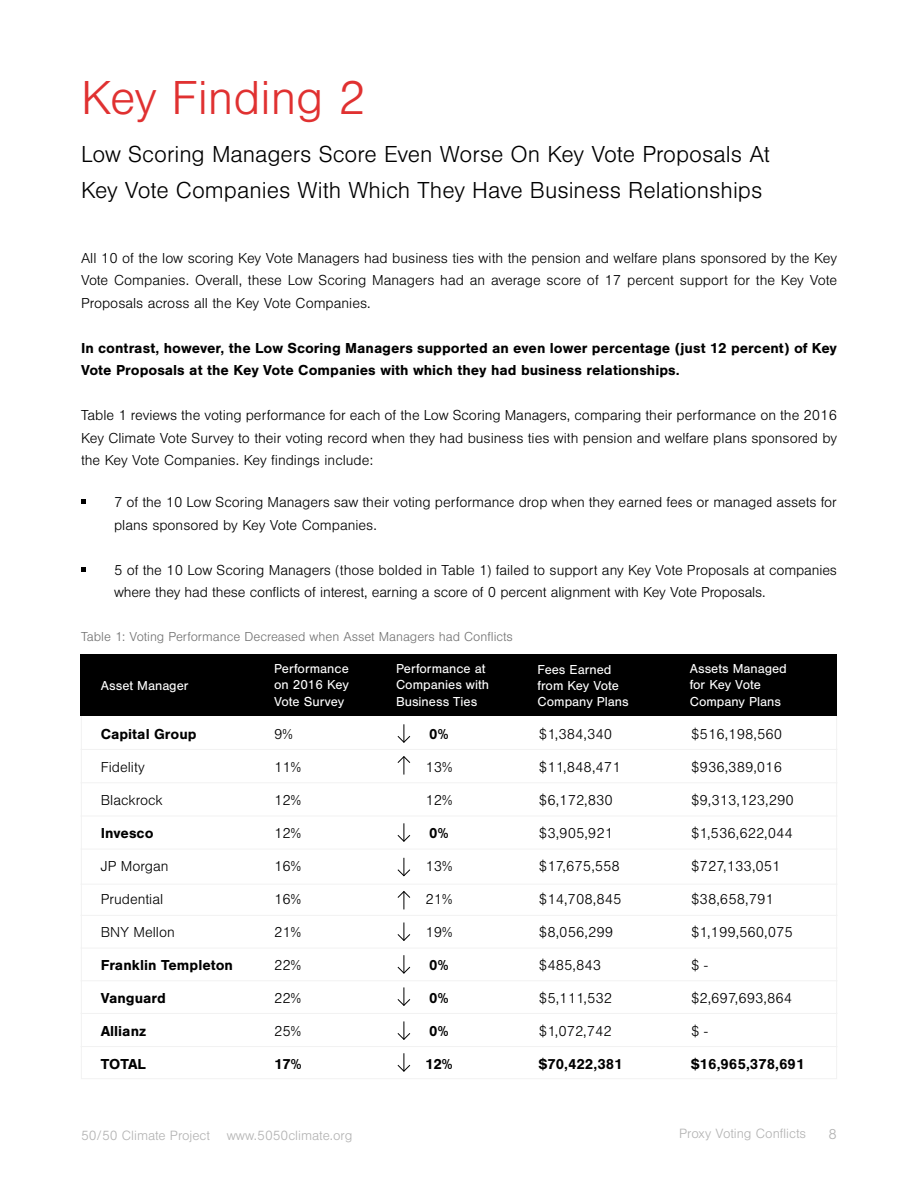
<style>
.page{position:relative;width:918px;height:1188px;background:#fff}
.page>*{position:absolute;margin:0;border:0;box-sizing:border-box;transform-origin:0 0}
.t1{font:300 49.5px "Nimbus San";color:#e03131}
.t2{font:300 24px/36px "Nimbus San";color:#000}
.t3{font:300 15px/22.5px "Nimbus San";color:#000}
.t4{font:700 15px/22.5px "Nimbus San";color:#000}
.t5{font:300 15px "Nimbus San";color:#b3b3b3}
.t6{font:300 13.95px "Nimbus San";color:#b3b3b3}
.t7{font:13.5px/16.2px "Nimbus San";color:#fff}
.t8{font:300 13.5px "Nimbus San";color:#737373}
</style>
<div class="page">
<svg style="left:81px;top:500px;width:5px;height:4px"></svg>
<svg style="left:81px;top:567px;width:5px;height:5px"></svg>
<div style="left:81px;top:654px;width:756px;height:62px;background:#000"></div>
<svg style="left:397px;top:724px;width:14px;height:19px"></svg>
<svg style="left:397px;top:1021px;width:14px;height:19px"></svg>
<svg style="left:397px;top:858px;width:14px;height:19px"></svg>
<svg style="left:397px;top:823px;width:14px;height:19px"></svg>
<svg style="left:397px;top:922px;width:14px;height:19px"></svg>
<svg style="left:397px;top:955px;width:14px;height:19px"></svg>
<svg style="left:397px;top:987px;width:14px;height:19px"></svg>
<svg style="left:397px;top:1053px;width:14px;height:19px"></svg>
<svg style="left:397px;top:756px;width:14px;height:19px"></svg>
<svg style="left:397px;top:891px;width:14px;height:18px"></svg>
<hr style="left:81px;top:749px;width:756px;height:1px;background:#f2f2f2">
<hr style="left:81px;top:782px;width:756px;height:1px;background:#f2f2f2">
<hr style="left:81px;top:816px;width:756px;height:1px;background:#f2f2f2">
<hr style="left:81px;top:849px;width:756px;height:1px;background:#f2f2f2">
<hr style="left:81px;top:884px;width:756px;height:1px;background:#f2f2f2">
<hr style="left:81px;top:915px;width:756px;height:1px;background:#f2f2f2">
<hr style="left:81px;top:948px;width:756px;height:1px;background:#f2f2f2">
<hr style="left:81px;top:980px;width:756px;height:1px;background:#f2f2f2">
<hr style="left:81px;top:1013px;width:756px;height:1px;background:#f2f2f2">
<hr style="left:81px;top:1046px;width:756px;height:1px;background:#f2f2f2">
<h1 class="t1" style="left:81px;top:72px;width:286px">Key Finding 2</h1>
<h2 class="t2" style="left:81px;top:137px;width:690px">Low Scoring Managers Score Even Worse On Key Vote Proposals At<br>Key Vote Companies With Which They Have Business Relationships</h2>
<p class="t3" style="left:81px;top:247px;width:758px;text-align:justify">All 10 of the low scoring Key Vote Managers had business ties with the pension and welfare plans sponsored by the Key Vote Companies. Overall, these Low Scoring Managers had an average score of 17 percent support for the Key Vote Proposals across all the Key Vote Companies.</p>
<p class="t4" style="left:81px;top:337px;width:758px">In contrast, however, the Low Scoring Managers supported an even lower percentage (just 12 percent) of Key<br>Vote Proposals at the Key Vote Companies with which they had business relationships.</p>
<p class="t3" style="left:81px;top:405px;width:758px;text-align:justify">Table 1 reviews the voting performance for each of the Low Scoring Managers, comparing their performance on the 2016<br>Key Climate Vote Survey to their voting record when they had business ties with pension and welfare plans sponsored by the Key Vote Companies. Key findings include:</p>
<p class="t3" style="left:114px;top:492px;width:724px">7 of the 10 Low Scoring Managers saw their voting performance drop when they earned fees or managed assets for plans sponsored by Key Vote Companies.</p>
<p class="t3" style="left:114px;top:559px;width:725px">5 of the 10 Low Scoring Managers (those bolded in Table 1) failed to support any Key Vote Proposals at companies where they had these conflicts of interest, earning a score of 0 percent alignment with Key Vote Proposals.</p>
<p class="t8" style="left:81px;top:629px;width:433px">Table 1: Voting Performance Decreased when Asset Managers had Conflicts</p>
<p class="t7" style="left:101px;top:678px;width:89px">Asset Manager</p>
<p class="t4" style="left:101px;top:723px;width:97px">Capital Group</p>
<p class="t3" style="left:101px;top:756px;width:45px">Fidelity</p>
<p class="t3" style="left:101px;top:789px;width:64px">Blackrock</p>
<p class="t4" style="left:101px;top:822px;width:54px">Invesco</p>
<p class="t3" style="left:101px;top:855px;width:69px">JP Morgan</p>
<p class="t3" style="left:101px;top:888px;width:64px">Prudential</p>
<p class="t3" style="left:101px;top:921px;width:76px">BNY Mellon</p>
<p class="t4" style="left:101px;top:954px;width:134px">Franklin Templeton</p>
<p class="t4" style="left:101px;top:987px;width:67px">Vanguard</p>
<p class="t4" style="left:101px;top:1020px;width:47px">Allianz</p>
<p class="t4" style="left:101px;top:1053px;width:47px">TOTAL</p>
<p class="t7" style="left:274px;top:661px;width:76px;text-align:justify">Performance on 2016 Key Vote Survey</p>
<p class="t7" style="left:690px;top:661px;width:99px">Assets Managed for Key Vote<br>Company Plans</p>
<p class="t7" style="left:396px;top:661px;width:95px">Performance at<br>Companies with<br>Business Ties</p>
<p class="t4" style="left:429px;top:723px;width:21px">0%</p>
<p class="t3" style="left:425px;top:756px;width:29px">13%</p>
<p class="t3" style="left:425px;top:789px;width:29px">12%</p>
<p class="t4" style="left:429px;top:822px;width:21px">0%</p>
<p class="t3" style="left:425px;top:855px;width:29px">13%</p>
<p class="t3" style="left:425px;top:888px;width:29px">21%</p>
<p class="t3" style="left:425px;top:921px;width:29px">19%</p>
<p class="t4" style="left:429px;top:954px;width:21px">0%</p>
<p class="t4" style="left:429px;top:987px;width:21px">0%</p>
<p class="t4" style="left:429px;top:1020px;width:21px">0%</p>
<p class="t4" style="left:425px;top:1053px;width:29px">12%</p>
<p class="t7" style="left:537px;top:662px;width:93px">Fees Earned from Key Vote<br>Company Plans</p>
<p class="t3" style="left:539px;top:723px;width:75px">$1,384,340</p>
<p class="t3" style="left:539px;top:756px;width:83px">$11,848,471</p>
<p class="t3" style="left:539px;top:789px;width:75px">$6,172,830</p>
<p class="t3" style="left:539px;top:817px;width:83px;line-height:33px">$3,905,921 $17,675,558</p>
<p class="t3" style="left:539px;top:888px;width:84px">$14,708,845</p>
<p class="t3" style="left:539px;top:921px;width:76px">$8,056,299</p>
<p class="t3" style="left:539px;top:954px;width:64px">$485,843</p>
<p class="t3" style="left:539px;top:987px;width:75px">$5,111,532</p>
<p class="t3" style="left:539px;top:1020px;width:75px">$1,072,742</p>
<p class="t4" style="left:539px;top:1053px;width:85px">$70,422,381</p>
<p class="t3" style="left:691px;top:723px;width:93px">$516,198,560</p>
<p class="t3" style="left:691px;top:756px;width:92px">$936,389,016</p>
<p class="t3" style="left:691px;top:789px;width:104px">$9,313,123,290</p>
<p class="t3" style="left:691px;top:822px;width:103px">$1,536,622,044</p>
<p class="t3" style="left:691px;top:855px;width:91px">$727,133,051</p>
<p class="t3" style="left:691px;top:888px;width:84px">$38,658,791</p>
<p class="t3" style="left:691px;top:921px;width:103px">$1,199,560,075</p>
<p class="t3" style="left:691px;top:954px;width:18px">$ -</p>
<p class="t3" style="left:691px;top:987px;width:103px">$2,697,693,864</p>
<p class="t3" style="left:691px;top:1020px;width:18px">$ -</p>
<p class="t4" style="left:691px;top:1053px;width:115px">$16,965,378,691</p>
<p class="t3" style="left:274px;top:723px;width:20px">9%</p>
<p class="t3" style="left:274px;top:751px;width:29px;line-height:33px">11%<br>12%</p>
<p class="t3" style="left:274px;top:822px;width:29px">12%</p>
<p class="t3" style="left:274px;top:850px;width:29px;line-height:33px">16%<br>16%</p>
<p class="t3" style="left:274px;top:921px;width:29px">21%</p>
<p class="t3" style="left:274px;top:954px;width:29px">22%</p>
<p class="t3" style="left:274px;top:987px;width:29px">22%</p>
<p class="t3" style="left:274px;top:1020px;width:29px">25%</p>
<p class="t4" style="left:274px;top:1053px;width:29px">17%</p>
<p class="t6" style="left:81px;top:1128px;width:273px">50/50 Climate Project www.5050climate.org</p>
<p class="t6" style="left:679px;top:1127px;width:128px">Proxy Voting Conflicts</p>
<p class="t5" style="left:829px;top:1127px;width:10px">8</p>
</div>
